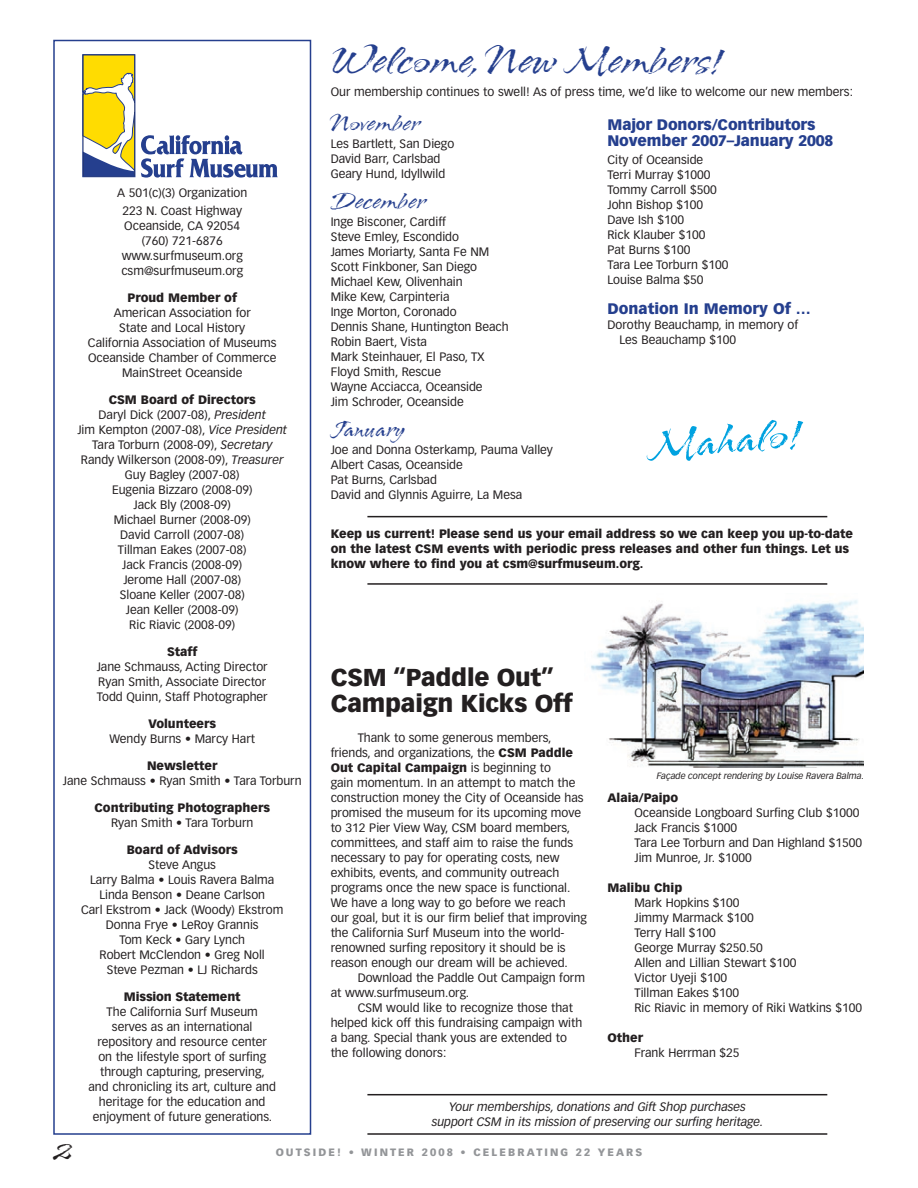
<style>
.page{position:relative;width:918px;height:1188px;background:#fff}
.page>*{position:absolute;margin:0;border:0;box-sizing:border-box;transform-origin:0 0}
.t1{font:51px "Arid ITC";color:#00a2e0}
.t2{font:45px "Arid ITC";color:#253f8e}
.t3{font:36px "Arid ITC";color:#231f20}
.t4{font:27px "Arid ITC";color:#253f8e}
.t5{font:900 24px/25.5px "Vectora LT";letter-spacing:-.01em;color:#231f20}
.t6{font:900 15px/16.5px "Vectora LT";letter-spacing:-.01em;color:#253f8e}
.t7{font:12px/15px "Vectora LT";color:#231f20}
.t8{font:900 12px/15px "Vectora LT";color:#231f20}
.t9{font:italic 12px/15px "Vectora LT";letter-spacing:-.005em;color:#231f20;text-align:center}
.t10{font:900 10.5px "Vectora LT";letter-spacing:.2em;color:#939598}
.t11{font:italic 9px "Vectora LT";color:#231f20}
.s1{font-weight:900}
.s2{font-style:italic}
</style>
<div class="page">
<div style="left:53px;top:40px;width:258px;height:1095px;border:2px solid #253f8e"></div>
<img style="left:590px;top:600px;width:274px;height:168px">
<svg style="left:82px;top:54px;width:53px;height:123px"></svg>
<svg style="left:141px;top:135px;width:137px;height:43px"></svg>
<hr style="left:367px;top:1094px;width:460px;height:1px;background:#231f20">
<hr style="left:367px;top:583px;width:460px;height:2px;background:#231f20">
<hr style="left:367px;top:516px;width:460px;height:1px;background:#231f20">
<hr style="left:367px;top:1133px;width:460px;height:2px;background:#231f20">
<p class="t7" style="left:117px;top:184px;width:132px;line-height:18px;text-align:center">A 501(c)(3) Organization<br>223 N. Coast Highway</p>
<p class="t7" style="left:121px;top:218px;width:123px;text-align:center">Oceanside, CA 92054 (760) 721-6876 www.surfmuseum.org csm@surfmuseum.org</p>
<p class="t8" style="left:128px;top:290px;width:111px">Proud Member of</p>
<p class="t7" style="left:88px;top:305px;width:190px;text-align:center">American Association for<br>State and Local History<br>California Association of Museums<br>Oceanside Chamber of Commerce<br>MainStreet Oceanside</p>
<p class="t7" style="left:77px;top:392px;width:211px;text-align:center"><span class="s1">CSM Board of Directors<br></span>Daryl Dick (2007-08), <span class="s2">President<br></span>Jim Kempton (2007-08), <span class="s2">Vice President<br></span>Tara Torburn (2008-09), <span class="s2">Secretary<br></span>Randy Wilkerson (2008-09), <span class="s2">Treasurer<br></span>Guy Bagley (2007-08)<br>Eugenia Bizzaro (2008-09)<br>Jack Bly (2008-09)<br>Michael Burner (2008-09)<br>David Carroll (2007-08)<br>Tillman Eakes (2007-08)<br>Jack Francis (2008-09)<br>Jerome Hall (2007-08)<br>Sloane Keller (2007-08)<br>Jean Keller (2008-09)<br>Ric Riavic (2008-09)</p>
<p class="t8" style="left:167px;top:644px;width:32px">Staff</p>
<p class="t7" style="left:97px;top:659px;width:172px">Jane Schmauss, Acting Director<br>Ryan Smith, Associate Director<br>Todd Quinn, Staff Photographer</p>
<p class="t8" style="left:148px;top:716px;width:69px">Volunteers</p>
<p class="t7" style="left:109px;top:731px;width:147px">Wendy Burns • Marcy Hart</p>
<p class="t8" style="left:147px;top:758px;width:72px">Newsletter</p>
<p class="t7" style="left:63px;top:773px;width:240px">Jane Schmauss • Ryan Smith • Tara Torburn</p>
<p class="t8" style="left:95px;top:800px;width:177px">Contributing Photographers</p>
<p class="t7" style="left:111px;top:815px;width:144px">Ryan Smith • Tara Torburn</p>
<p class="t8" style="left:127px;top:842px;width:113px">Board of Advisors</p>
<p class="t7" style="left:81px;top:857px;width:204px;text-align:center">Steve Angus<br>Larry Balma • Louis Ravera Balma<br>Linda Benson • Deane Carlson<br>Carl Ekstrom • Jack (Woody) Ekstrom<br>Donna Frye • LeRoy Grannis<br>Tom Keck • Gary Lynch<br>Robert McClendon • Greg Noll<br>Steve Pezman • LJ Richards</p>
<p class="t8" style="left:124px;top:989px;width:118px">Mission Statement</p>
<p class="t7" style="left:88px;top:1004px;width:189px;text-align:center">The California Surf Museum serves as an international repository and resource center<br>on the lifestyle sport of surfing through capturing, preserving, and chronicling its art, culture and heritage for the education and enjoyment of future generations.</p>
<h2 class="t2" style="left:331px;top:36px;width:395px">Welcome, New Members!</h2>
<p class="t7" style="left:331px;top:84px;width:524px">Our membership continues to swell! As of press time, we’d like to welcome our new members:</p>
<h3 class="t4" style="left:331px;top:109px;width:91px">November</h3>
<p class="t7" style="left:331px;top:137px;width:125px">Les Bartlett, San Diego<br>David Barr, Carlsbad<br>Geary Hund, Idyllwild</p>
<h3 class="t4" style="left:331px;top:187px;width:96px">December</h3>
<p class="t7" style="left:331px;top:215px;width:179px">Inge Bisconer, Cardiff<br>Steve Emley, Escondido<br>James Moriarty, Santa Fe NM<br>Scott Finkboner, San Diego<br>Michael Kew, Olivenhain<br>Mike Kew, Carpinteria<br>Inge Morton, Coronado<br>Dennis Shane, Huntington Beach<br>Robin Baert, Vista<br>Mark Steinhauer, El Paso, TX<br>Floyd Smith, Rescue<br>Wayne Acciacca, Oceanside<br>Jim Schroder, Oceanside</p>
<h3 class="t4" style="left:331px;top:415px;width:76px">January</h3>
<p class="t7" style="left:331px;top:443px;width:224px">Joe and Donna Osterkamp, Pauma Valley<br>Albert Casas, Oceanside<br>Pat Burns, Carlsbad<br>David and Glynnis Aguirre, La Mesa</p>
<p class="t6" style="left:608px;top:116px;width:227px">Major Donors/Contributors<br>November 2007–January 2008</p>
<p class="t7" style="left:608px;top:153px;width:122px">City of Oceanside<br>Terri Murray $1000<br>Tommy Carroll $500<br>John Bishop $100<br>Dave Ish $100<br>Rick Klauber $100<br>Pat Burns $100<br>Tara Lee Torburn $100<br>Louise Balma $50</p>
<p class="t6" style="left:608px;top:300px;width:205px">Donation In Memory Of …</p>
<p class="t7" style="left:620px;top:318px;width:180px;text-indent:-12px">Dorothy Beauchamp, in memory of<br>Les Beauchamp $100</p>
<h1 class="t1" style="left:645px;top:419px;width:158px;rotate:-5deg">Mahalo!</h1>
<p class="t8" style="left:331px;top:526px;width:524px">Keep us current! Please send us your email address so we can keep you up-to-date on the latest CSM events with periodic press releases and other fun things. Let us know where to find you at csm@surfmuseum.org.</p>
<h3 class="t5" style="left:331px;top:665px;width:243px">CSM “Paddle Out”<br>Campaign Kicks Off</h3>
<p class="t7" style="left:331px;top:730px;width:258px;text-indent:27px">Thank to some generous members, friends, and organizations, the <span class="s1">CSM Paddle Out Capital Campaign</span> is beginning to<br>gain momentum. In an attempt to match the construction money the City of Oceanside has promised the museum for its upcoming move to 312 Pier View Way, CSM board members, committees, and staff aim to raise the funds necessary to pay for operating costs, new exhibits, events, and community outreach programs once the new space is functional.<br>We have a long way to go before we reach<br>our goal, but it is our firm belief that improving the California Surf Museum into the world&shy;renowned surfing repository it should be is reason enough our dream will be achieved.</p>
<p class="t7" style="left:331px;top:970px;width:256px;text-indent:27px">Download the Paddle Out Campaign form at www.surfmuseum.org.</p>
<p class="t7" style="left:331px;top:1000px;width:253px;text-indent:27px">CSM would like to recognize those that helped kick off this fundraising campaign with a bang. Special thank yous are extended to the following donors:</p>
<p class="t11" style="left:657px;top:770px;width:209px">Façade concept rendering by Louise Ravera Balma.</p>
<p class="t8" style="left:607px;top:790px;width:72px">Alaia/Paipo</p>
<p class="t7" style="left:634px;top:806px;width:229px">Oceanside Longboard Surfing Club $1000<br>Jack Francis $1000<br>Tara Lee Torburn and Dan Highland $1500<br>Jim Munroe, Jr. $1000</p>
<p class="t8" style="left:607px;top:880px;width:76px">Malibu Chip</p>
<p class="t7" style="left:634px;top:896px;width:229px">Mark Hopkins $100<br>Jimmy Marmack $100<br>Terry Hall $100<br>George Murray $250.50<br>Allen and Lillian Stewart $100<br>Victor Uyeji $100<br>Tillman Eakes $100<br>Ric Riavic in memory of Riki Watkins $100</p>
<p class="t8" style="left:607px;top:1030px;width:37px">Other</p>
<p class="t7" style="left:634px;top:1046px;width:107px">Frank Herrman $25</p>
<p class="t9" style="left:432px;top:1099px;width:333px">Your memberships, donations and Gift Shop purchases support CSM in its mission of preserving our surfing heritage.</p>
<h3 class="t3" style="left:54px;top:1130px;width:20px">2</h3>
<p class="t10" style="left:276px;top:1146px;width:367px">Outside! • WI NTE R 2008 • CE LE BRATI NG 22 YE ARS</p>
</div>
